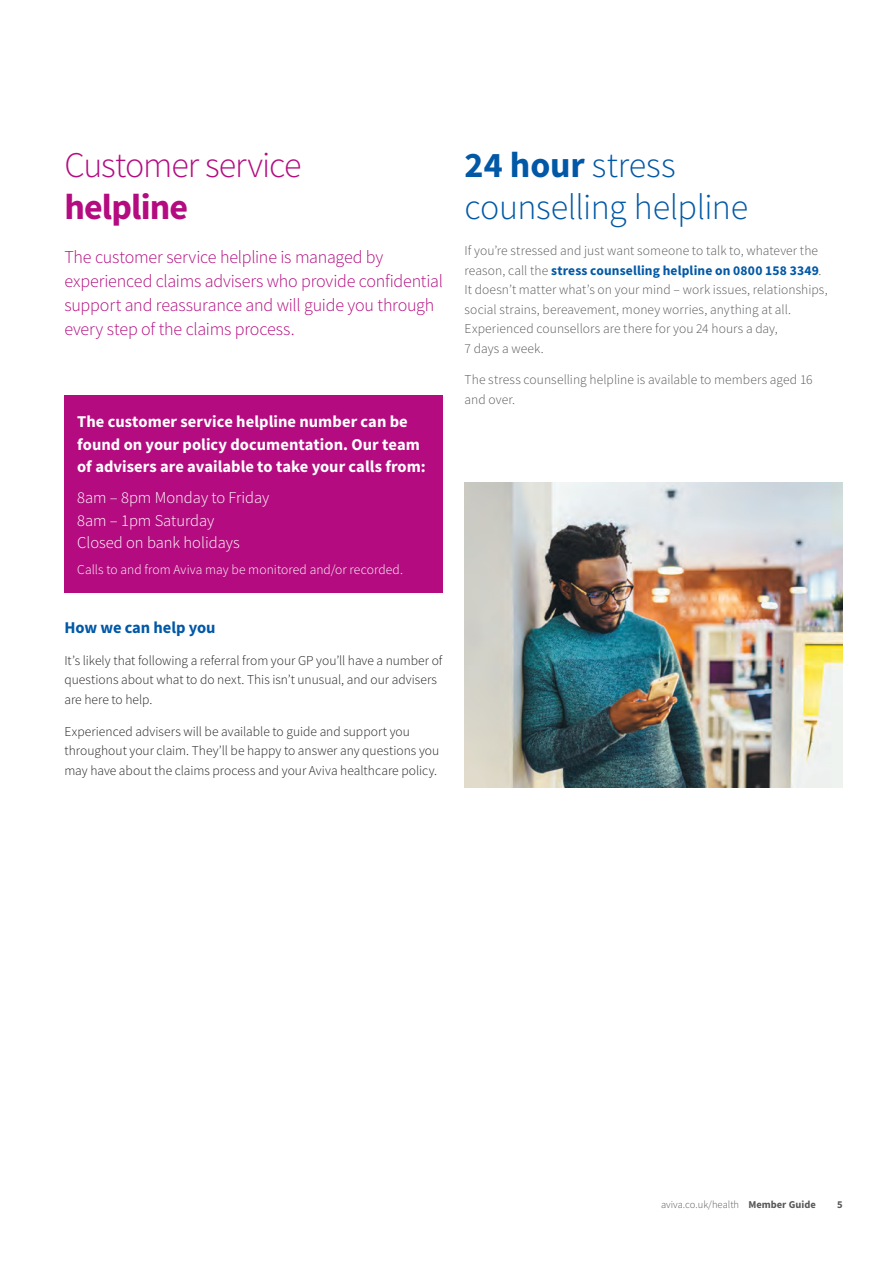
<style>
.page{position:relative;width:893px;height:1264px;background:#fff}
.page>*{position:absolute;margin:0;border:0;box-sizing:border-box;transform-origin:0 0}
.t1{font:300 36px/42px "Source Sans Pro";letter-spacing:-.015em;color:#0158a6}
.t2{font:300 36px "Source Sans Pro";letter-spacing:-.03em;color:#b40c80}
.t3{font:700 36px "Source Sans Pro";letter-spacing:-.025em;color:#b40c80}
.t4{font:300 18px/24px "Source Sans Pro";letter-spacing:-.01em;color:#b40c80}
.t5{font:700 16.5px/22.5px "Source Sans Pro";letter-spacing:.005em;color:#fff}
.t6{font:300 16.5px/22.5px "Source Sans Pro";color:#fff}
.t7{font:700 16.5px "Source Sans Pro";color:#0158a6}
.t8{font:300 13.5px/19.5px "Source Sans Pro";letter-spacing:.005em;color:#57585a}
.t9{font:300 13.5px/19.5px "Source Sans Pro";color:#231f20}
.t10{font:300 13.5px "Source Sans Pro";letter-spacing:.005em;color:#fff}
.t11{font:300 10.5px "Source Sans Pro";color:#57585a}
.t12{font:700 10.5px "Source Sans Pro";color:#57585a}
.s1{font-weight:700}
.s2{font-weight:700;color:#0158a6}
</style>
<div class="page">
<div style="left:64px;top:395px;width:379px;height:198px;background:#b40c80"></div>
<img style="left:464px;top:482px;width:379px;height:305px">
<h1 class="t2" style="left:64px;top:142px;width:238px">Customer service</h1>
<h1 class="t3" style="left:64px;top:182px;width:125px">helpline</h1>
<h2 class="t4" style="left:64px;top:245px;width:380px">The customer service helpline is managed by experienced claims advisers who provide confidential support and reassurance and will guide you through every step of the claims process.</h2>
<p class="t5" style="left:77px;top:410px;width:350px">The customer service helpline number can be found on your policy documentation. Our team of advisers are available to take your calls from:</p>
<p class="t6" style="left:77px;top:486px;width:194px">8am – 8pm Monday to Friday<br>8am – 1pm Saturday<br>Closed on bank holidays</p>
<p class="t10" style="left:77px;top:561px;width:327px">Calls to and from Aviva may be monitored and/or recorded.</p>
<p class="t7" style="left:64px;top:616px;width:153px">How we can help you</p>
<p class="t9" style="left:64px;top:650px;width:380px">It’s likely that following a referral from your GP you’ll have a number of questions about what to do next. This isn’t unusual, and our advisers are here to help.</p>
<p class="t9" style="left:64px;top:721px;width:376px">Experienced advisers will be available to guide and support you throughout your claim. They’ll be happy to answer any questions you may have about the claims process and your Aviva healthcare policy.</p>
<h1 class="t1" style="left:465px;top:144px;width:285px"><span class="s1">24 hour</span> stress counselling helpline</h1>
<p class="t8" style="left:465px;top:241px;width:364px">If you’re stressed and just want someone to talk to, whatever the reason, call the <span class="s2">stress counselling helpline on 0800 158 3349</span>.<br>It doesn’t matter what’s on your mind – work issues, relationships, social strains, bereavement, money worries, anything at all.<br>Experienced counsellors are there for you 24 hours a day,<br>7 days a week.</p>
<p class="t8" style="left:465px;top:370px;width:349px">The stress counselling helpline is available to members aged 16 and over.</p>
<p class="t11" style="left:661px;top:1198px;width:156px">aviva.co.uk/health <span class="s1">Member Guide</span></p>
<p class="t12" style="left:837px;top:1197px;width:7px">5</p>
</div>
